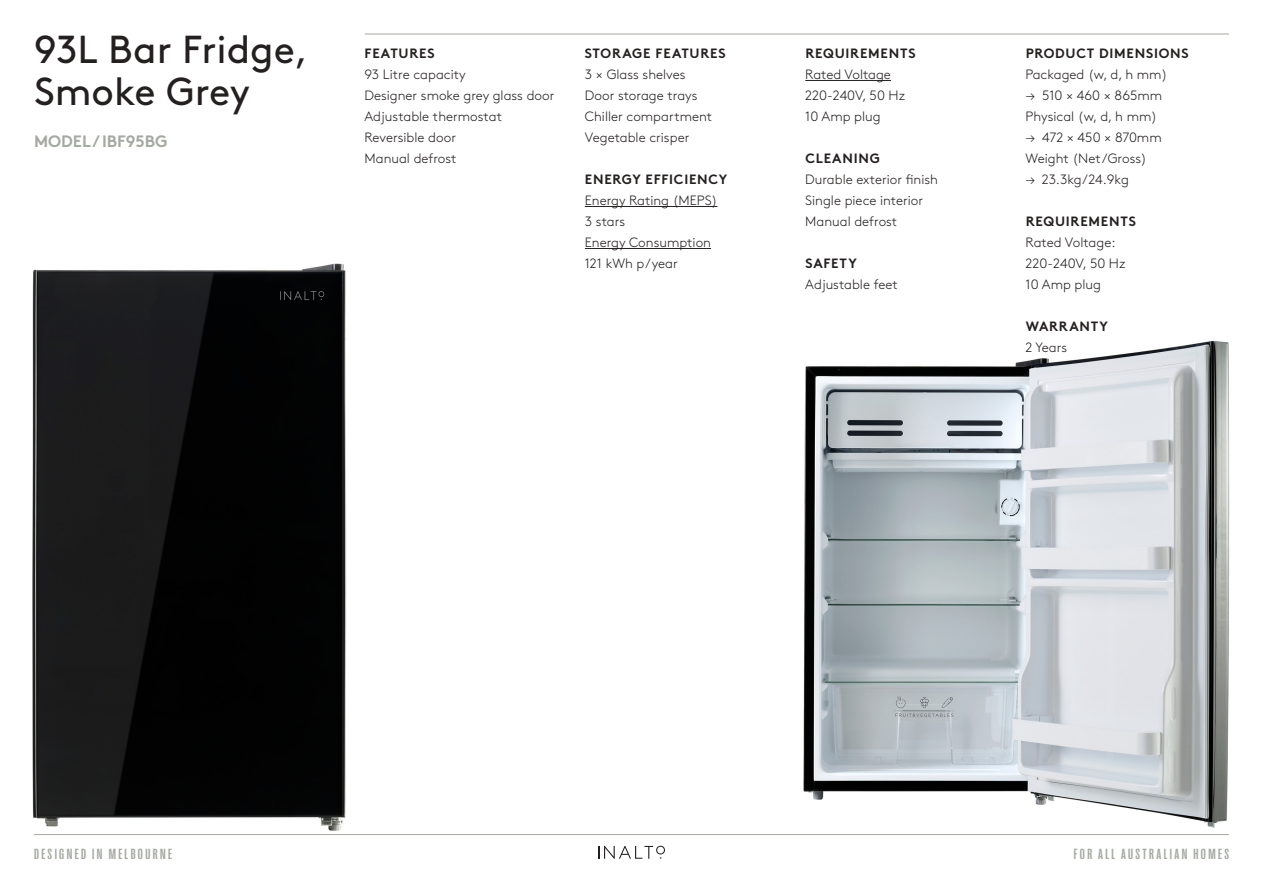
<style>
.page{position:relative;width:1263px;height:893px;background:#fff}
.page>*{position:absolute;margin:0;border:0;box-sizing:border-box;transform-origin:0 0}
.Product_title{font:39px "Brown";color:#252020}
.Product_title-2{font:700 16.5px "Brown";color:#a4a9a1}
.t1{font:700 15px "Right Grotesk Tight";letter-spacing:.16em;color:#a4a9a1}
.Body{font:300 13.5px "Brown";color:#252020}
.Subheading{font:700 13.5px "Brown";letter-spacing:.055em;color:#252020}
</style>
<div class="page">
<svg style="left:598px;top:846px;width:67px;height:13px"></svg>
<hr style="left:365px;top:34px;width:864px;height:1px;background:#a4a9a1">
<hr style="left:34px;top:834px;width:1195px;height:1px;background:#a4a9a1">
<hr style="left:585px;top:206px;width:132px;height:1px;background:#252020">
<hr style="left:585px;top:248px;width:126px;height:1px;background:#252020">
<hr style="left:805px;top:80px;width:86px;height:1px;background:#252020">
<img style="left:32px;top:263px;width:315px;height:568px">
<img style="left:803px;top:341px;width:427px;height:487px">
<p class="Product_title" style="left:34px;top:20px;width:276px">93L Bar Fridge,</p>
<p class="Product_title" style="left:34px;top:62px;width:217px">Smoke Grey</p>
<p class="Product_title-2" style="left:34px;top:128px;width:135px">MODEL / IBF95BG</p>
<p class="Subheading" style="left:365px;top:42px;width:72px">FEATURES</p>
<p class="Body" style="left:365px;top:64px;width:103px">93 Litre capacity</p>
<p class="Body" style="left:365px;top:85px;width:191px">Designer smoke grey glass door</p>
<p class="Body" style="left:365px;top:106px;width:139px">Adjustable thermostat</p>
<p class="Body" style="left:365px;top:127px;width:93px">Reversible door</p>
<p class="Body" style="left:365px;top:148px;width:94px">Manual defrost</p>
<p class="Subheading" style="left:585px;top:42px;width:142px">STORAGE FEATURES</p>
<p class="Body" style="left:585px;top:64px;width:102px">3 × Glass shelves</p>
<p class="Body" style="left:585px;top:85px;width:114px">Door storage trays</p>
<p class="Body" style="left:585px;top:106px;width:129px">Chiller compartment</p>
<p class="Body" style="left:585px;top:127px;width:106px">Vegetable crisper</p>
<p class="Subheading" style="left:585px;top:168px;width:144px">ENERGY EFFICIENCY</p>
<p class="Body" style="left:585px;top:190px;width:134px">Energy Rating (MEPS)</p>
<p class="Body" style="left:585px;top:211px;width:42px">3 stars</p>
<p class="Body" style="left:585px;top:232px;width:128px">Energy Consumption</p>
<p class="Body" style="left:585px;top:253px;width:94px">121 kWh p/year</p>
<p class="Subheading" style="left:805px;top:42px;width:112px">REQUIREMENTS</p>
<p class="Body" style="left:805px;top:64px;width:87px">Rated Voltage</p>
<p class="Body" style="left:805px;top:85px;width:101px">220-240V, 50 Hz</p>
<p class="Body" style="left:805px;top:106px;width:77px">10 Amp plug</p>
<p class="Subheading" style="left:805px;top:147px;width:76px">CLEANING</p>
<p class="Body" style="left:805px;top:169px;width:134px">Durable exterior finish</p>
<p class="Body" style="left:805px;top:190px;width:119px">Single piece interior</p>
<p class="Body" style="left:805px;top:211px;width:94px">Manual defrost</p>
<p class="Subheading" style="left:805px;top:252px;width:53px">SAFETY</p>
<p class="Body" style="left:805px;top:274px;width:94px">Adjustable feet</p>
<p class="Subheading" style="left:1026px;top:42px;width:164px">PRODUCT DIMENSIONS</p>
<p class="Body" style="left:1025px;top:64px;width:143px">Packaged (w, d, h mm)</p>
<p class="Body" style="left:1025px;top:85px;width:138px">→ 510 × 460 × 865mm</p>
<p class="Body" style="left:1025px;top:106px;width:133px">Physical (w, d, h mm)</p>
<p class="Body" style="left:1025px;top:127px;width:138px">→ 472 × 450 × 870mm</p>
<p class="Body" style="left:1025px;top:148px;width:123px">Weight (Net/Gross)</p>
<p class="Body" style="left:1025px;top:169px;width:105px">→ 23.3kg/24.9kg</p>
<p class="Subheading" style="left:1026px;top:210px;width:112px">REQUIREMENTS</p>
<p class="Body" style="left:1025px;top:232px;width:91px">Rated Voltage:</p>
<p class="Body" style="left:1025px;top:253px;width:101px">220-240V, 50 Hz</p>
<p class="Body" style="left:1025px;top:274px;width:77px">10 Amp plug</p>
<p class="Subheading" style="left:1026px;top:315px;width:84px">WARRANTY</p>
<p class="Body" style="left:1025px;top:337px;width:43px">2 Years</p>
<p class="t1" style="left:34px;top:846px;width:139px">DESIGNED IN MELBOURNE</p>
<p class="t1" style="left:1074px;top:846px;width:156px">FOR ALL AUSTRALIAN HOMES</p>
</div>
